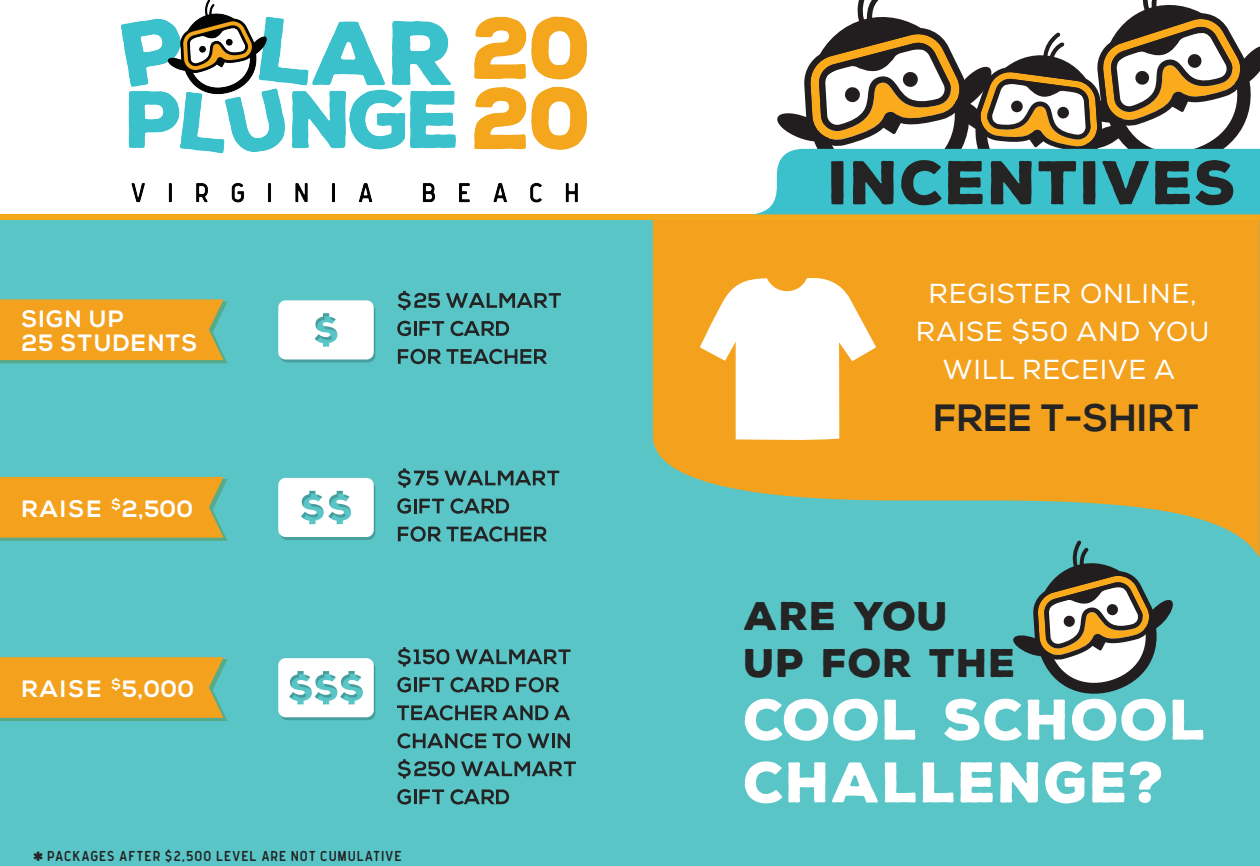
<style>
.page{position:relative;width:1260px;height:866px;background:#fff}
.page>*{position:absolute;margin:0;border:0;box-sizing:border-box;transform-origin:0 0}
.t1{font:900 55.3px/62.6px "Nexa Rust Sans";letter-spacing:.02em;color:#fff}
.t2{font:900 38.68px/46.6px "Nexa Rust Sans";letter-spacing:.02em;color:#242424}
.t3{font:700 37.98px "Nexa";letter-spacing:.02em;color:#242424}
.t4{font:36.75px "Oregon";color:#242424}
.t5{font:27.47px/38px "Nexa";letter-spacing:.03em;color:#fff;text-align:center}
.t6{font:700 23.62px "Nexa";letter-spacing:.1em;color:#fff}
.t7{font:700 23.62px/24.5px "Nexa";letter-spacing:.06em;color:#fff}
.t8{font:14px "Oregon";letter-spacing:.06em;color:#242424}
</style>
<div class="page">
<div style="left:0;top:217px;width:1260px;height:649px;background:#59c5c7"></div>
<svg style="left:0;top:299px;width:227px;height:64px;background:#e5a229"></svg>
<svg style="left:398px;top:333px;width:42px;height:3px"></svg>
<svg style="left:452px;top:333px;width:56px;height:3px"></svg>
<svg style="left:398px;top:349px;width:43px;height:15px"></svg>
<svg style="left:447px;top:349px;width:100px;height:15px"></svg>
<svg style="left:278px;top:333px;width:97px;height:29px;background:#e0f0f0"></svg>
<svg style="left:0;top:477px;width:227px;height:64px;background:#e4a22a"></svg>
<svg style="left:398px;top:468px;width:161px;height:19px"></svg>
<svg style="left:397px;top:498px;width:47px;height:15px"></svg>
<svg style="left:451px;top:498px;width:58px;height:15px"></svg>
<svg style="left:398px;top:526px;width:43px;height:15px"></svg>
<svg style="left:447px;top:526px;width:100px;height:15px"></svg>
<svg style="left:278px;top:478px;width:97px;height:62px;background:#daeeee"></svg>
<svg style="left:0;top:657px;width:227px;height:64px;background:#e4a22a"></svg>
<svg style="left:398px;top:647px;width:51px;height:19px"></svg>
<svg style="left:456px;top:649px;width:115px;height:15px"></svg>
<svg style="left:397px;top:677px;width:47px;height:15px"></svg>
<svg style="left:451px;top:677px;width:58px;height:15px"></svg>
<svg style="left:516px;top:677px;width:43px;height:15px"></svg>
<svg style="left:397px;top:705px;width:173px;height:15px"></svg>
<svg style="left:397px;top:733px;width:89px;height:15px"></svg>
<svg style="left:493px;top:733px;width:28px;height:15px"></svg>
<svg style="left:527px;top:733px;width:43px;height:15px"></svg>
<svg style="left:398px;top:759px;width:57px;height:19px"></svg>
<svg style="left:461px;top:761px;width:115px;height:15px"></svg>
<svg style="left:397px;top:789px;width:47px;height:15px"></svg>
<svg style="left:451px;top:789px;width:58px;height:15px"></svg>
<svg style="left:278px;top:658px;width:97px;height:62px;background:#cee9ea"></svg>
<svg style="left:653px;top:219px;width:607px;height:339px;fill:#f4a11e"></svg>
<svg style="left:700px;top:276px;width:176px;height:165px;background:#fbdeb2"></svg>
<svg style="left:1012px;top:540px;width:163px;height:154px"></svg>
<div style="left:0;top:214px;width:1260px;height:5px;background:#f4a81c"></div>
<svg style="left:755px;top:0;width:505px;height:214px"></svg>
<img style="left:122px;top:0;width:464px;height:333px">
<p class="t7" style="left:22px;top:307px;width:177px">SIGN UP<br>25 STUDENTS</p>
<p class="t6" style="left:22px;top:495px;width:173px">RAISE <sup>$</sup>2,500</p>
<p class="t6" style="left:22px;top:675px;width:174px">RAISE <sup>$</sup>5,000</p>
<h3 class="t4" style="left:31px;top:844px;width:15px">*</h3>
<p class="t8" style="left:47px;top:848px;width:356px">PACKAGES AFTER $2,500 LEVEL ARE NOT CUMULATIVE</p>
<p class="t5" style="left:916px;top:275px;width:295px">REGISTER ONLINE,<br>RAISE $50 AND YOU<br>WILL RECEIVE A</p>
<h3 class="t3" style="left:934px;top:396px;width:267px">FREE T-SHIRT</h3>
<h2 class="t2" style="left:744px;top:593px;width:273px">ARE YOU<br>UP FOR THE</h2>
<h1 class="t1" style="left:744px;top:688px;width:464px">COOL SCHOOL<br>CHALLENGE?</h1>
</div>
